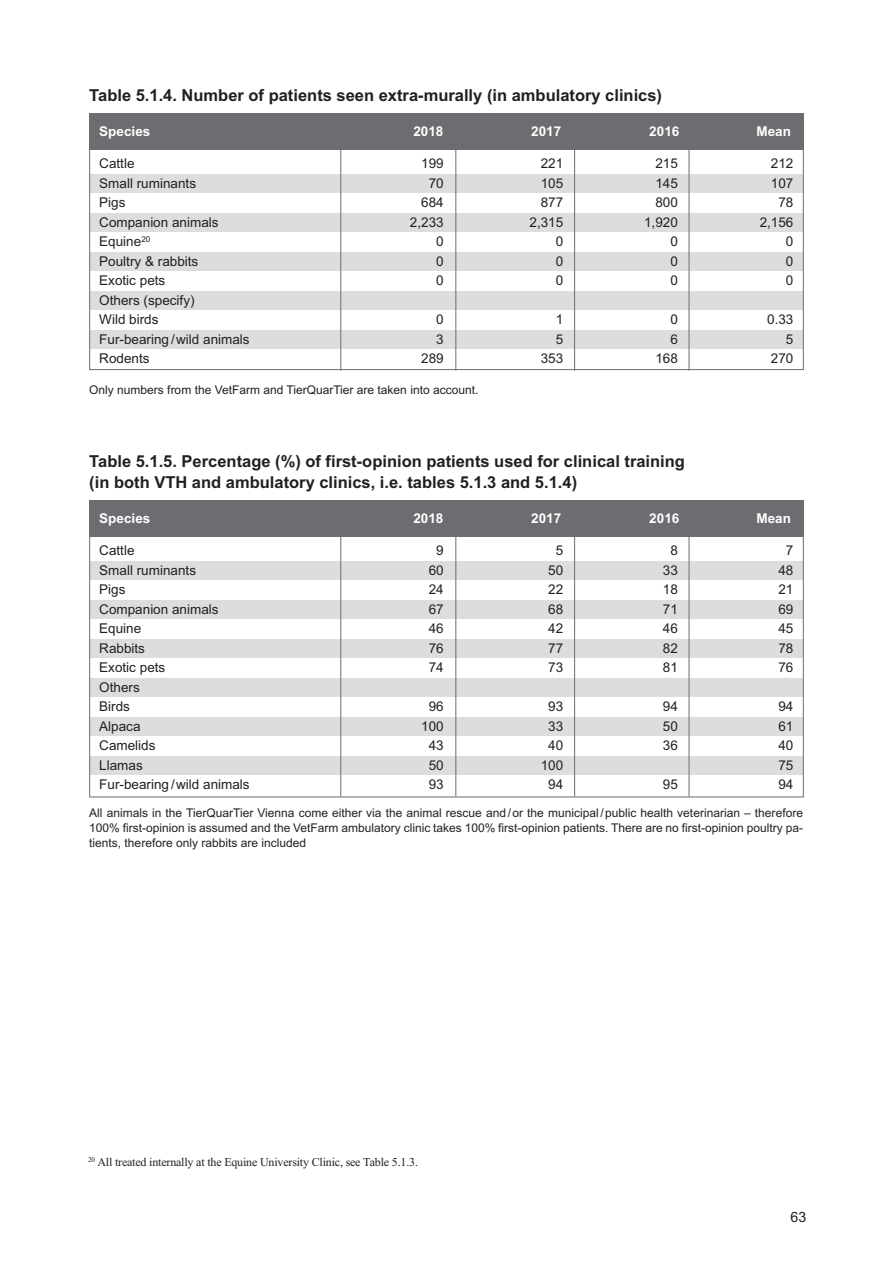
<style>
.page{position:relative;width:893px;height:1263px;background:#fff}
.page>*{position:absolute;margin:0;border:0;box-sizing:border-box;transform-origin:0 0}
.t1{font:700 16.5px/21px "Arial";color:#231f20}
.t2{font:14.25px "Arial";color:#231f20}
.t3{font:13.5px/19.5px "Arial";color:#231f20;text-align:right}
.t4{font:700 13.5px "Arial";color:#fff}
.t5{font:12px/15px "Arial";color:#231f20;text-align:justify}
.t6{font:12px "Times New Roman";letter-spacing:-.015em;color:#231f20}
</style>
<div class="page">
<div style="left:90px;top:174px;width:714px;height:18px;background:#dcdddf"></div>
<div style="left:90px;top:213px;width:714px;height:19px;background:#dcdddf"></div>
<div style="left:90px;top:252px;width:714px;height:19px;background:#dcdddf"></div>
<div style="left:90px;top:291px;width:714px;height:19px;background:#dcdddf"></div>
<div style="left:90px;top:330px;width:714px;height:19px;background:#dcdddf"></div>
<div style="left:90px;top:113px;width:714px;height:37px;background:#6c6d70"></div>
<hr style="left:340px;top:124px;width:1px;height:247px;background:#6c6d70">
<hr style="left:455px;top:124px;width:1px;height:247px;background:#6c6d70">
<hr style="left:574px;top:124px;width:1px;height:247px;background:#6c6d70">
<hr style="left:689px;top:124px;width:1px;height:247px;background:#6c6d70">
<div style="left:89px;top:113px;width:715px;height:257px;border:1px solid #6c6d70"></div>
<div style="left:90px;top:561px;width:714px;height:18px;background:#dcdddf"></div>
<div style="left:90px;top:600px;width:714px;height:19px;background:#dcdddf"></div>
<div style="left:90px;top:639px;width:714px;height:18px;background:#dcdddf"></div>
<div style="left:90px;top:678px;width:714px;height:19px;background:#dcdddf"></div>
<div style="left:90px;top:717px;width:714px;height:19px;background:#dcdddf"></div>
<div style="left:90px;top:756px;width:714px;height:18px;background:#dcdddf"></div>
<div style="left:90px;top:500px;width:714px;height:37px;background:#6c6d70"></div>
<hr style="left:340px;top:511px;width:1px;height:285px;background:#6c6d70">
<hr style="left:455px;top:511px;width:1px;height:285px;background:#6c6d70">
<hr style="left:574px;top:511px;width:1px;height:285px;background:#6c6d70">
<hr style="left:689px;top:511px;width:1px;height:285px;background:#6c6d70">
<p class="t1" style="left:89px;top:87px;width:574px">Table 5.1.4. Number of patients seen extra-murally (in ambulatory clinics)</p>
<p class="t4" style="left:99px;top:127px;width:53px">Species</p>
<p class="t4" style="left:531px;top:127px;width:32px">2017</p>
<p class="t4" style="left:413px;top:127px;width:32px">2018</p>
<p class="t4" style="left:649px;top:127px;width:32px">2016</p>
<p class="t4" style="left:756px;top:127px;width:36px">Mean</p>
<p class="t3" style="left:99px;top:155px;width:152px;text-align:left">Cattle<br>Small ruminants<br>Pigs<br>Companion animals<br>Equine<sup>20<br></sup>Poultry &amp; rabbits<br>Exotic pets<br>Others (specify)<br>Wild birds<br>Fur-bearing /wild animals<br>Rodents</p>
<p class="t3" style="left:760px;top:155px;width:35px">212<br>107<br>78<br>2,156<br>0<br>0<br>0</p>
<p class="t3" style="left:410px;top:155px;width:35px">199<br>70<br>684<br>2,233<br>0<br>0<br>0</p>
<p class="t3" style="left:421px;top:311px;width:24px">0<br>3<br>289</p>
<p class="t3" style="left:529px;top:155px;width:35px">221<br>105<br>877<br>2,315<br>0<br>0<br>0</p>
<p class="t3" style="left:541px;top:311px;width:24px">1<br>5<br>353</p>
<p class="t3" style="left:644px;top:155px;width:35px">215<br>145<br>800<br>1,920<br>0<br>0<br>0</p>
<p class="t3" style="left:655px;top:311px;width:24px">0<br>6<br>168</p>
<p class="t3" style="left:767px;top:311px;width:28px">0.33<br>5<br>270</p>
<p class="t5" style="left:89px;top:383px;width:391px">Only numbers from the VetFarm and TierQuarTier are taken into account.</p>
<p class="t1" style="left:89px;top:453px;width:597px">Table 5.1.5. Percentage (%) of first-opinion patients used for clinical training (in both VTH and ambulatory clinics, i.e. tables 5.1.3 and 5.1.4)</p>
<p class="t4" style="left:99px;top:513px;width:53px">Species</p>
<p class="t4" style="left:531px;top:513px;width:32px">2017</p>
<p class="t4" style="left:413px;top:513px;width:32px">2018</p>
<p class="t4" style="left:649px;top:513px;width:32px">2016</p>
<p class="t4" style="left:756px;top:513px;width:36px">Mean</p>
<p class="t3" style="left:99px;top:542px;width:152px;text-align:left">Cattle<br>Small ruminants<br>Pigs<br>Companion animals<br>Equine<br>Rabbits<br>Exotic pets<br>Others<br>Birds<br>Alpaca<br>Camelids<br>Llamas<br>Fur-bearing /wild animals</p>
<p class="t3" style="left:778px;top:542px;width:17px;text-align:center">7<br>48<br>21<br>69<br>45<br>78<br>76</p>
<p class="t3" style="left:429px;top:542px;width:17px;text-align:center">9<br>60<br>24<br>67<br>46<br>76<br>74</p>
<p class="t3" style="left:421px;top:698px;width:24px;text-align:center">96<br>100<br>43<br>50<br>93</p>
<p class="t3" style="left:663px;top:542px;width:17px;text-align:center">8<br>33<br>18<br>71<br>46<br>82<br>81</p>
<p class="t3" style="left:663px;top:698px;width:17px;text-align:justify">94<br>50<br>36</p>
<p class="t3" style="left:663px;top:776px;width:17px">95</p>
<p class="t3" style="left:548px;top:542px;width:17px;text-align:center">5<br>50<br>22<br>68<br>42<br>77<br>73</p>
<p class="t3" style="left:541px;top:698px;width:24px;text-align:center">93<br>33<br>40<br>100<br>94</p>
<p class="t3" style="left:778px;top:698px;width:17px;text-align:justify">94<br>61<br>40<br>75<br>94</p>
<p class="t5" style="left:89px;top:807px;width:715px">All animals in the TierQuarTier Vienna come either via the animal rescue and /or the municipal /public health veterinarian – therefore 100% first-opinion is assumed and the VetFarm ambulatory clinic takes 100% first-opinion patients. There are no first-opinion poultry pa&shy;tients, therefore only rabbits are included</p>
<p class="t6" style="left:88px;top:1158px;width:331px"><sup>20</sup> All treated internally at the Equine University Clinic, see Table 5.1.3.</p>
<p class="t2" style="left:790px;top:1212px;width:17px">63</p>
</div>
